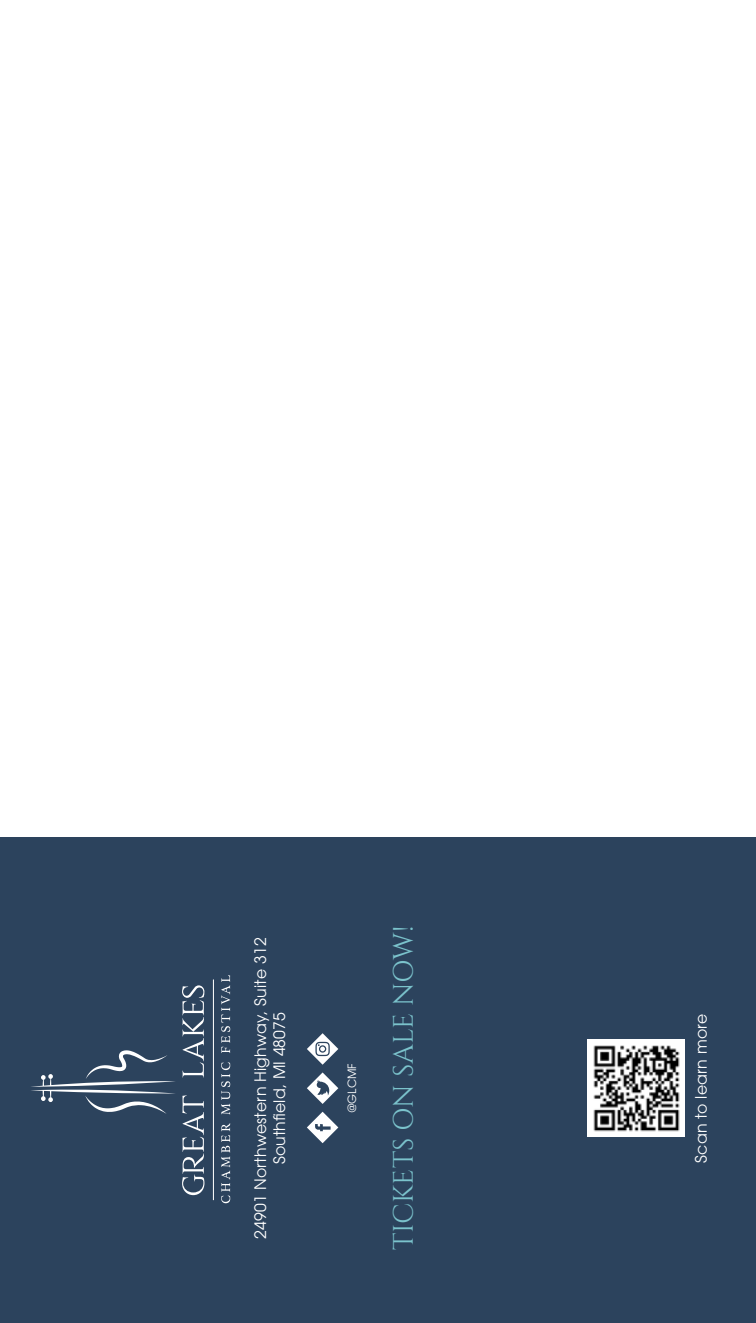
<style>
.page{position:relative;width:756px;height:1323px;background:#fff}
.page>*{position:absolute;margin:0;border:0;box-sizing:border-box;transform-origin:0 0}
.t1{font:28px "Cinzel";letter-spacing:-.01em;color:#7bc3cc}
.t2{font:15.75px/18.9px "Avant Garde";letter-spacing:.01em;color:#fff;text-align:center}
.t3{font:11.38px "Avant Garde";color:#fff}
</style>
<div class="page">
<div style="left:0;top:838px;width:756px;height:485px;background:#2c435d"></div>
<svg style="left:31px;top:1050px;width:144px;height:64px"></svg>
<svg style="left:182px;top:1095px;width:22px;height:100px"></svg>
<svg style="left:182px;top:985px;width:22px;height:92px"></svg>
<svg style="left:221px;top:1123px;width:9px;height:80px"></svg>
<svg style="left:221px;top:1062px;width:9px;height:53px"></svg>
<svg style="left:221px;top:975px;width:9px;height:78px"></svg>
<svg style="left:213px;top:979px;width:1px;height:221px"></svg>
<img style="left:587px;top:1039px;width:98px;height:98px">
<svg style="left:307px;top:1112px;width:31px;height:31px"></svg>
<svg style="left:307px;top:1072px;width:31px;height:32px"></svg>
<svg style="left:307px;top:1033px;width:31px;height:32px"></svg>
<p class="t2" style="left:251px;top:1239px;width:303px;rotate:-90deg">24901 Northwestern Highway, Suite 312<br>Southfield, MI 48075</p>
<h1 class="t1" style="left:387px;top:1250px;width:326px;rotate:-90deg">TICKETS ON SALE NOW!</h1>
<p class="t3" style="left:345px;top:1113px;width:52px;rotate:-90deg">@GLCMF</p>
<p class="t2" style="left:692px;top:1163px;width:150px;rotate:-90deg">Scan to learn more</p>
</div>
